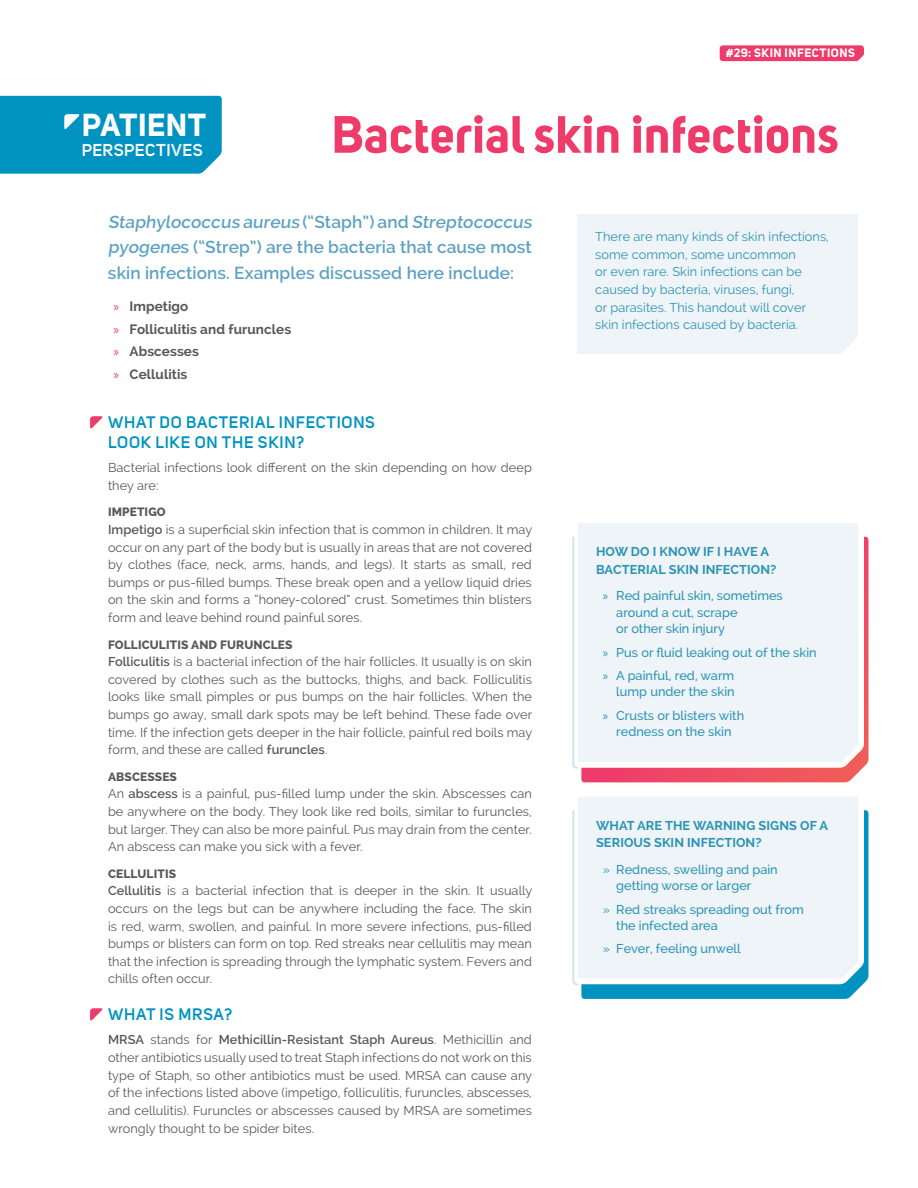
<style>
.page{position:relative;width:918px;height:1188px;background:#fff}
.page>*{position:absolute;margin:0;border:0;box-sizing:border-box;transform-origin:0 0}
.t1{font:700 51.75px "Uni Sans";color:#ee3b6a}
.t2{font:700 31.5px "Uni Sans";letter-spacing:.01em;color:#fff}
.t3{font:600 17.25px/25.5px "Raleway";letter-spacing:.005em;color:#5da2c2}
.t4{font:600 17.1px "Uni Sans";letter-spacing:.025em;color:#fff}
.t5{font:600 16.5px/19.8px "Uni Sans";letter-spacing:.045em;color:#0093c1}
.t6{font:700 13.5px/22.6px "Raleway";letter-spacing:.005em;color:#57585a}
.t7{font:12.75px/17.5px "Raleway";letter-spacing:.005em;color:#57585a;text-align:justify}
.t8{font:500 12.75px/16.5px "Raleway";color:#2b93b6}
.t9{font:12.75px/17.5px "Raleway";letter-spacing:.005em;color:#2b93b6}
.t10{font:700 12.75px/17.5px "Raleway";letter-spacing:.005em;color:#2b93b6}
.t11{font:800 12px "Raleway";letter-spacing:.01em;color:#57585a}
.t12{font:700 12px "Uni Sans";letter-spacing:.045em;color:#fff}
.s1{font-family:"Myriad Pro";font-weight:400;color:#ee3b6a}
.s2{font-weight:600}
.s3{font-family:"Myriad Pro";font-weight:400}
.s4{font-weight:400}
</style>
<div class="page">
<svg style="left:720px;top:45px;width:144px;height:16px;background:#ee416f"></svg>
<div style="left:0;top:96px;width:222px;height:78px;background:#0093c1"></div>
<svg style="left:90px;top:416px;width:13px;height:13px"></svg>
<svg style="left:90px;top:1008px;width:13px;height:13px"></svg>
<div style="left:577px;top:214px;width:281px;height:140px;background:#eef4f8"></div>
<svg style="left:581px;top:537px;width:287px;height:245px;background:#f05569"></svg>
<svg style="left:581px;top:811px;width:287px;height:188px;background:#0e99c4"></svg>
<div style="left:578px;top:523px;width:289px;height:248px;background:#eef4f8"></div>
<svg style="left:572px;top:535px;width:8px;height:235px"></svg>
<svg style="left:578px;top:797px;width:289px;height:190px;background:#e8f2f6"></svg>
<svg style="left:572px;top:808px;width:8px;height:178px"></svg>
<h2 class="t2" style="left:82px;top:106px;width:126px">PATIENT</h2>
<h3 class="t4" style="left:82px;top:137px;width:123px">PERSPECTIVES</h3>
<p class="t12" style="left:726px;top:46px;width:131px">#29: SKIN INFECTIONS</p>
<h1 class="t1" style="left:331px;top:102px;width:509px">Bacterial skin infections</h1>
<h3 class="t3" style="left:108px;top:209px;width:428px">Staphylococcus aureus ( “ St a p h ” ) a n d Streptococcus pyogenes (“Strep”) are the bacteria that cause most skin infections. Examples discussed here include:</h3>
<p class="t6" style="left:113px;top:295px;width:179px"><span class="s1">»</span> Impetigo<br><span class="s1">»</span> Folliculitis and furuncles <span class="s1">»</span> Abscesses<br><span class="s1">»</span> Cellulitis</p>
<p class="t5" style="left:108px;top:411px;width:268px">WHAT DO BACTERIAL INFECTIONS<br>LOOK LIKE ON THE SKIN?</p>
<p class="t7" style="left:108px;top:459px;width:425px">Bacterial infections look different on the skin depending on how deep they are:</p>
<p class="t11" style="left:108px;top:505px;width:59px">IMPETIGO</p>
<p class="t7" style="left:108px;top:521px;width:426px"><span class="s2">Impetigo</span> is a superficial skin infection that is common in children. It may occur on any part of the body but is usually in areas that are not covered by clothes (face, neck, arms, hands, and legs). It starts as small, red bumps or pus-filled bumps. These break open and a yellow liquid dries on the skin and forms a “honey-colored” crust. Sometimes thin blisters form and leave behind round painful sores.</p>
<p class="t11" style="left:108px;top:637px;width:186px">FOLLICULITIS AND FURUNCLES</p>
<p class="t7" style="left:108px;top:653px;width:426px"><span class="s2">Folliculitis</span> is a bacterial infection of the hair follicles. It usually is on skin covered by clothes such as the buttocks, thighs, and back. Folliculitis looks like small pimples or pus bumps on the hair follicles. When the bumps go away, small dark spots may be left behind. These fade over time. If the infection gets deeper in the hair follicle, painful red boils may form, and these are called <span class="s2">furuncles</span>.</p>
<p class="t11" style="left:108px;top:770px;width:71px">ABSCESSES</p>
<p class="t7" style="left:108px;top:785px;width:425px">An <span class="s2">abscess</span> is a painful, pus-filled lump under the skin. Abscesses can be anywhere on the body. They look like red boils, similar to furuncles, but larger. They can also be more painful. Pus may drain from the center.<br>An abscess can make you sick with a fever.</p>
<p class="t11" style="left:108px;top:867px;width:70px">CELLULITIS</p>
<p class="t7" style="left:108px;top:882px;width:426px"><span class="s2">Cellulitis</span> is a bacterial infection that is deeper in the skin. It usually occurs on the legs but can be anywhere including the face. The skin is red, warm, swollen, and painful. In more severe infections, pus-filled bumps or blisters can form on top. Red streaks near cellulitis may mean that the infection is spreading through the lymphatic system. Fevers and chills often occur.</p>
<p class="t5" style="left:108px;top:1003px;width:125px">WHAT IS MRSA?</p>
<p class="t7" style="left:108px;top:1031px;width:426px"><span class="s2">MRSA</span> stands for <span class="s2">Methicillin-Resistant Staph Aureus</span>. Methicillin and other antibiotics usually used to treat Staph infections do not work on this type of Staph, so other antibiotics must be used. MRSA can cause any of the infections listed above (impetigo, folliculitis, furuncles, abscesses, and cellulitis). Furuncles or abscesses caused by MRSA are sometimes wrongly thought to be spider bites.</p>
<p class="t9" style="left:595px;top:228px;width:235px">There are many kinds of skin infections, some common, some uncommon<br>or even rare. Skin infections can be caused by bacteria, viruses, fungi,<br>or parasites. This handout will cover skin infections caused by bacteria.</p>
<p class="t10" style="left:596px;top:543px;width:182px">HOW DO I KNOW IF I HAVE A<br>BACTERIAL SKIN INFECTION?</p>
<p class="t8" style="left:616px;top:588px;width:168px;text-indent:-14px"><span class="s3">»</span> Red painful skin, sometimes around a cut, scrape<br>or other skin injury</p>
<p class="t8" style="left:603px;top:640px;width:215px;line-height:23.2px"><span class="s3">»</span> Pus or fluid leaking out of the skin <span class="s3">»</span> A painful, red, warm</p>
<p class="t8" style="left:603px;top:680px;width:143px;line-height:23.2px;text-align:center">lump under the skin<br><span class="s3">»</span> Crusts or blisters with</p>
<p class="t8" style="left:616px;top:723px;width:117px">redness on the skin</p>
<p class="t10" style="left:596px;top:817px;width:234px">WHAT ARE THE WARNING SIGNS OF A<br>SERIOUS SKIN INFECTION?</p>
<p class="t8" style="left:616px;top:861px;width:163px;text-indent:-14px"><span class="s4">»</span> Redness, swelling and pain getting worse or larger</p>
<p class="t8" style="left:616px;top:901px;width:189px;text-indent:-14px"><span class="s4">»</span> Red streaks spreading out from the infected area</p>
<p class="t8" style="left:603px;top:941px;width:140px"><span class="s4">»</span> Fever, feeling unwell</p>
</div>
